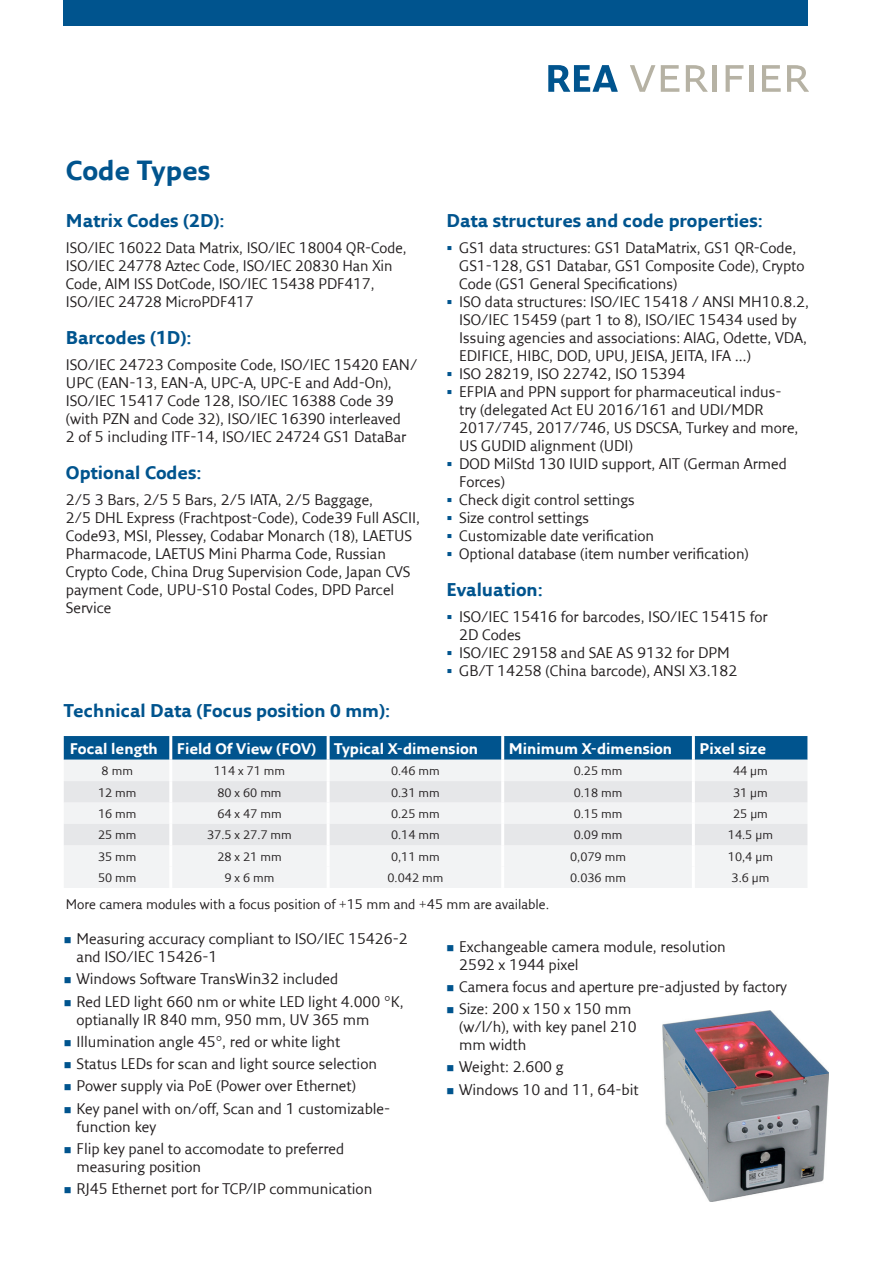
<style>
.page{position:relative;width:893px;height:1263px;background:#fff}
.page>*{position:absolute;margin:0;border:0;box-sizing:border-box;transform-origin:0 0}
.t1{font:700 27px "Fresco Sans LF";color:#00548e}
.t2{font:700 18px "Fresco Sans LF";color:#00548e}
.t3{font:15px/18px "Fresco Sans LF";color:#231f20}
.t4{font:700 15px "Fresco Sans LF";color:#fff}
.t5{font:13.5px "Fresco Sans LF";color:#231f20}
.t6{font:12px "Fresco Sans LF";color:#231f20}
.s1{color:#00548e}
</style>
<div class="page">
<div style="left:64px;top:0;width:744px;height:26px;background:#00548e"></div>
<svg style="left:64px;top:736px;width:743px;height:24px;background:#055790"></svg>
<div style="left:64px;top:760px;width:743px;height:128px;background:#f2f3f4"></div>
<svg style="left:64px;top:781px;width:743px;height:64px;fill:#e6e7e9"></svg>
<hr style="left:169px;top:736px;width:3px;height:24px;background:#fff">
<hr style="left:327px;top:736px;width:3px;height:24px;background:#fff">
<hr style="left:501px;top:736px;width:3px;height:24px;background:#fff">
<hr style="left:692px;top:736px;width:3px;height:24px;background:#fff">
<hr style="left:169px;top:760px;width:3px;height:21px;background:#fff">
<hr style="left:327px;top:760px;width:3px;height:21px;background:#fff">
<hr style="left:501px;top:760px;width:3px;height:21px;background:#fff">
<hr style="left:692px;top:760px;width:3px;height:21px;background:#fff">
<hr style="left:169px;top:781px;width:3px;height:21px;background:#fff">
<hr style="left:327px;top:781px;width:3px;height:21px;background:#fff">
<hr style="left:501px;top:781px;width:3px;height:21px;background:#fff">
<hr style="left:692px;top:781px;width:3px;height:21px;background:#fff">
<hr style="left:169px;top:802px;width:3px;height:22px;background:#fff">
<hr style="left:327px;top:802px;width:3px;height:22px;background:#fff">
<hr style="left:501px;top:802px;width:3px;height:22px;background:#fff">
<hr style="left:692px;top:802px;width:3px;height:22px;background:#fff">
<hr style="left:169px;top:824px;width:3px;height:21px;background:#fff">
<hr style="left:327px;top:824px;width:3px;height:21px;background:#fff">
<hr style="left:501px;top:824px;width:3px;height:21px;background:#fff">
<hr style="left:692px;top:824px;width:3px;height:21px;background:#fff">
<hr style="left:169px;top:845px;width:3px;height:22px;background:#fff">
<hr style="left:327px;top:845px;width:3px;height:22px;background:#fff">
<hr style="left:501px;top:845px;width:3px;height:22px;background:#fff">
<hr style="left:692px;top:845px;width:3px;height:22px;background:#fff">
<hr style="left:169px;top:867px;width:3px;height:21px;background:#fff">
<hr style="left:327px;top:867px;width:3px;height:21px;background:#fff">
<hr style="left:501px;top:867px;width:3px;height:21px;background:#fff">
<hr style="left:692px;top:867px;width:3px;height:21px;background:#fff">
<svg style="left:548px;top:65px;width:70px;height:27px"></svg>
<svg style="left:630px;top:65px;width:25px;height:27px"></svg>
<svg style="left:661px;top:65px;width:18px;height:27px"></svg>
<svg style="left:686px;top:65px;width:22px;height:27px"></svg>
<hr style="left:713px;top:65px;width:4px;height:27px;background:#b6b2a4">
<svg style="left:726px;top:65px;width:17px;height:27px"></svg>
<hr style="left:750px;top:65px;width:4px;height:27px;background:#b6b2a4">
<svg style="left:762px;top:65px;width:19px;height:27px"></svg>
<svg style="left:787px;top:65px;width:22px;height:27px"></svg>
<img style="left:663px;top:1011px;width:166px;height:190px">
<h1 class="t1" style="left:66px;top:154px;width:146px">Code Types</h1>
<p class="t2" style="left:66px;top:209px;width:160px">Matrix Codes (2D):</p>
<p class="t3" style="left:66px;top:239px;width:342px">ISO/IEC 16022 Data Matrix, ISO/IEC 18004 QR-Code, ISO/IEC 24778 Aztec Code, ISO/IEC 20830 Han Xin Code, AIM ISS DotCode, ISO/IEC 15438 PDF417, ISO/IEC 24728 MicroPDF417</p>
<p class="t2" style="left:66px;top:326px;width:127px">Barcodes (1D):</p>
<p class="t3" style="left:66px;top:356px;width:353px">ISO/IEC 24723 Composite Code, ISO/IEC 15420 EAN/ UPC (EAN-13, EAN-A, UPC-A, UPC-E and Add-On), ISO/IEC 15417 Code 128, ISO/IEC 16388 Code 39 (with PZN and Code 32), ISO/IEC 16390 interleaved<br>2 of 5 including ITF-14, ISO/IEC 24724 GS1 DataBar</p>
<p class="t2" style="left:66px;top:461px;width:137px">Optional Codes:</p>
<p class="t3" style="left:66px;top:491px;width:356px">2/5 3 Bars, 2/5 5 Bars, 2/5 IATA, 2/5 Baggage,<br>2/5 DHL Express (Frachtpost-Code), Code39 Full ASCII, Code93, MSI, Plessey, Codabar Monarch (18), LAETUS Pharmacode, LAETUS Mini Pharma Code, Russian Crypto Code, China Drug Supervision Code, Japan CVS payment Code, UPU-S10 Postal Codes, DPD Parcel Service</p>
<p class="t2" style="left:446px;top:209px;width:318px">Data structures and code properties:</p>
<p class="t3" style="left:459px;top:239px;width:351px">GS1 data structures: GS1 DataMatrix, GS1 QR-Code, GS1-128, GS1 Databar, GS1 Composite Code), Crypto Code (GS1 General Specifications)<br>ISO data structures: ISO/IEC 15418 / ANSI MH10.8.2, ISO/IEC 15459 (part 1 to 8), ISO/IEC 15434 used by Issuing agencies and associations: AIAG, Odette, VDA, EDIFICE, HIBC, DOD, UPU, JEISA, JEITA, IFA …)<br>ISO 28219, ISO 22742, ISO 15394<br>EFPIA and PPN support for pharmaceutical indus-<br>try (delegated Act EU 2016/161 and UDI/MDR 2017/745, 2017/746, US DSCSA, Turkey and more, US GUDID alignment (UDI)<br>DOD MilStd 130 IUID support, AIT (German Armed Forces)<br>Check digit control settings<br>Size control settings<br>Customizable date verification<br>Optional database (item number verification)</p>
<p class="t2" style="left:446px;top:578px;width:98px">Evaluation:</p>
<p class="t3" style="left:459px;top:608px;width:310px">ISO/IEC 15416 for barcodes, ISO/IEC 15415 for<br>2D Codes<br>ISO/IEC 29158 and SAE AS 9132 for DPM<br>GB/T 14258 (China barcode), ANSI X3.182</p>
<p class="t2" style="left:64px;top:699px;width:328px">Technical Data (Focus position 0 mm):</p>
<p class="t4" style="left:70px;top:739px;width:90px">Focal length</p>
<p class="t4" style="left:177px;top:739px;width:303px">Field Of View (FOV) Typical X-dimension</p>
<p class="t4" style="left:509px;top:739px;width:165px">Minimum X-dimension</p>
<p class="t4" style="left:699px;top:739px;width:68px">Pixel size</p>
<p class="t6" style="left:102px;top:763px;width:33px">8 mm</p>
<p class="t6" style="left:214px;top:763px;width:73px">114 x 71 mm</p>
<p class="t6" style="left:391px;top:763px;width:50px">0.46 mm</p>
<p class="t6" style="left:574px;top:763px;width:50px">0.25 mm</p>
<p class="t6" style="left:733px;top:763px;width:36px">44 µm</p>
<p class="t6" style="left:98px;top:785px;width:40px">12 mm</p>
<p class="t6" style="left:217px;top:785px;width:66px">80 x 60 mm</p>
<p class="t6" style="left:391px;top:785px;width:50px">0.31 mm</p>
<p class="t6" style="left:574px;top:785px;width:50px">0.18 mm</p>
<p class="t6" style="left:733px;top:785px;width:36px">31 µm</p>
<p class="t6" style="left:98px;top:806px;width:40px">16 mm</p>
<p class="t6" style="left:217px;top:806px;width:66px">64 x 47 mm</p>
<p class="t6" style="left:391px;top:806px;width:50px">0.25 mm</p>
<p class="t6" style="left:574px;top:806px;width:50px">0.15 mm</p>
<p class="t6" style="left:733px;top:806px;width:36px">25 µm</p>
<p class="t6" style="left:98px;top:828px;width:40px">25 mm</p>
<p class="t6" style="left:207px;top:828px;width:86px">37.5 x 27.7 mm</p>
<p class="t6" style="left:391px;top:828px;width:50px">0.14 mm</p>
<p class="t6" style="left:574px;top:828px;width:50px">0.09 mm</p>
<p class="t6" style="left:728px;top:828px;width:47px">14.5 µm</p>
<p class="t6" style="left:98px;top:849px;width:40px">35 mm</p>
<p class="t6" style="left:217px;top:849px;width:66px">28 x 21 mm</p>
<p class="t6" style="left:391px;top:849px;width:50px">0,11 mm</p>
<p class="t6" style="left:570px;top:849px;width:57px">0,079 mm</p>
<p class="t6" style="left:728px;top:849px;width:47px">10,4 µm</p>
<p class="t6" style="left:98px;top:870px;width:40px">50 mm</p>
<p class="t6" style="left:224px;top:870px;width:52px">9 x 6 mm</p>
<p class="t6" style="left:387px;top:870px;width:57px">0.042 mm</p>
<p class="t6" style="left:570px;top:870px;width:57px">0.036 mm</p>
<p class="t6" style="left:731px;top:870px;width:39px">3.6 µm</p>
<p class="t5" style="left:66px;top:896px;width:485px">More camera modules with a focus position of +15 mm and +45 mm are available.</p>
<p class="t3" style="left:77px;top:929px;width:333px;text-indent:-13px"><span class="s1">■</span> Measuring accuracy compliant to ISO/IEC 15426-2 and ISO/IEC 15426-1</p>
<p class="t3" style="left:64px;top:970px;width:276px"><span class="s1">■</span> Windows Software TransWin32 included</p>
<p class="t3" style="left:77px;top:992px;width:328px;text-indent:-13px"><span class="s1">■</span> Red LED light 660 nm or white LED light 4.000 °K, optianally IR 840 mm, 950 mm, UV 365 mm</p>
<p class="t3" style="left:64px;top:1032px;width:278px"><span class="s1">■</span> Illumination angle 45°, red or white light</p>
<p class="t3" style="left:64px;top:1054px;width:315px"><span class="s1">■</span> Status LEDs for scan and light source selection</p>
<p class="t3" style="left:64px;top:1077px;width:294px"><span class="s1">■</span> Power supply via PoE (Power over Ethernet)</p>
<p class="t3" style="left:77px;top:1099px;width:315px;text-indent:-13px"><span class="s1">■</span> Key panel with on/off, Scan and 1 customizable&shy;function key</p>
<p class="t3" style="left:77px;top:1139px;width:269px;text-indent:-13px"><span class="s1">■</span> Flip key panel to accomodate to preferred measuring position</p>
<p class="t3" style="left:64px;top:1179px;width:310px"><span class="s1">■</span> RJ45 Ethernet port for TCP/IP communication</p>
<p class="t3" style="left:459px;top:937px;width:268px;text-indent:-13px"><span class="s1">■</span> Exchangeable camera module, resolution<br>2592 x 1944 pixel</p>
<p class="t3" style="left:446px;top:977px;width:342px"><span class="s1">■</span> Camera focus and aperture pre-adjusted by factory</p>
<p class="t3" style="left:459px;top:999px;width:179px;text-indent:-13px"><span class="s1">■</span> Size: 200 x 150 x 150 mm (w/l/h), with key panel 210 mm width</p>
<p class="t3" style="left:446px;top:1058px;width:119px"><span class="s1">■</span> Weight: 2.600 g</p>
<p class="t3" style="left:446px;top:1080px;width:194px"><span class="s1">■</span> Windows 10 and 11, 64-bit</p>
</div>
